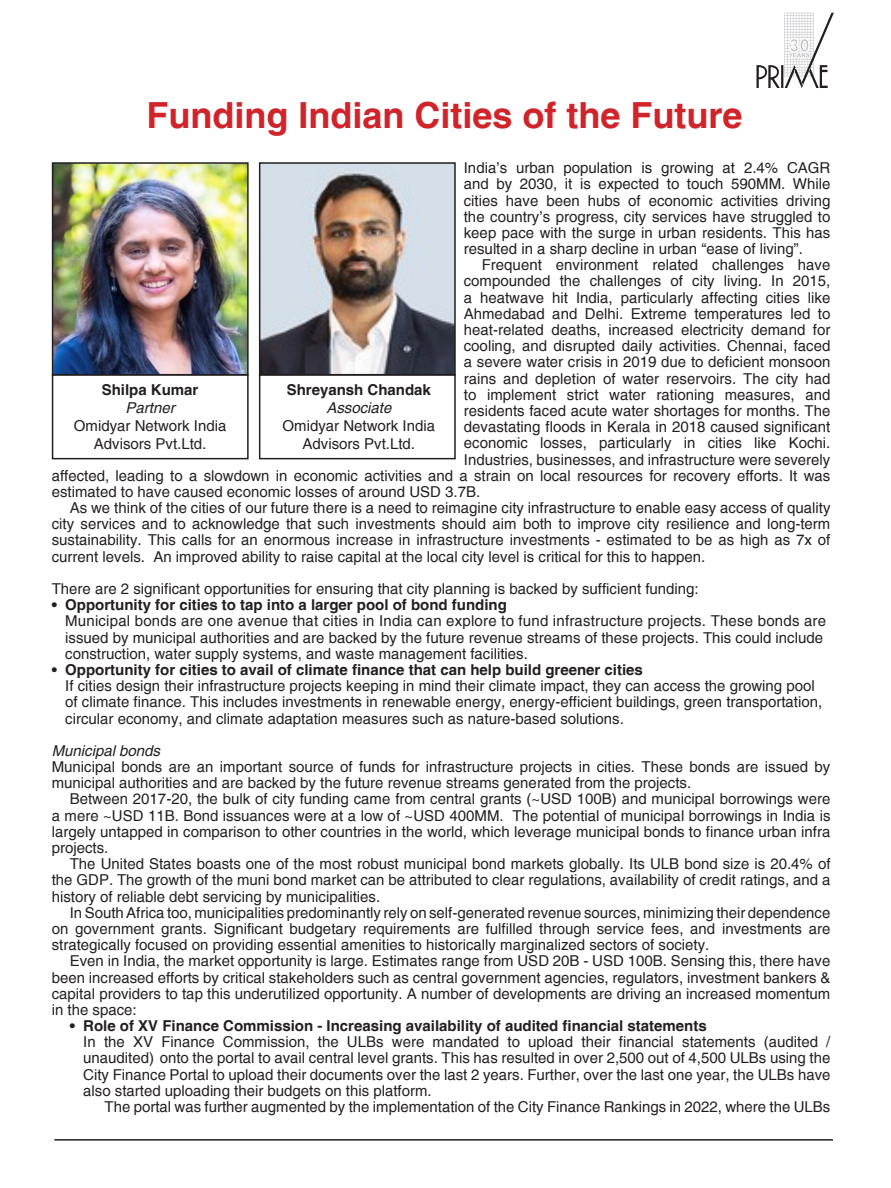
<style>
.page{position:relative;width:891px;height:1188px;background:#fff}
.page>*{position:absolute;margin:0;border:0;box-sizing:border-box;transform-origin:0 0}
.t1{font:700 36px "Helvetica";color:#d1232a}
.List_Paragraph{font:15px/16.2px "Helvetica";color:#231f20;text-align:justify}
.List_Paragraph-2{font:700 15px "Helvetica";color:#231f20}
.XYX{font:15px/18px "Helvetica";color:#231f20;text-align:center}
.XYX-2{font:700 15px "Helvetica";color:#231f20}
.XYX-3{font:italic 15px "Helvetica";color:#231f20}
.List_Paragraph-3{font:italic 15px "Helvetica";color:#231f20}
</style>
<div class="page">
<svg style="left:757px;top:13px;width:77px;height:75px"></svg>
<hr style="left:54px;top:1139px;width:779px;height:2px;background:#231f20">
<img style="left:55px;top:165px;width:191px;height:207px">
<div style="left:52px;top:162px;width:197px;height:213px;border:2px solid #231f20"></div>
<div style="left:52px;top:374px;width:197px;height:85px;border:2px solid #231f20"></div>
<img style="left:262px;top:165px;width:191px;height:207px">
<div style="left:259px;top:162px;width:197px;height:213px;border:2px solid #231f20"></div>
<div style="left:259px;top:374px;width:197px;height:85px;border:2px solid #231f20"></div>
<p class="t1" style="left:147px;top:93px;width:598px">Funding Indian Cities of the Future</p>
<p class="List_Paragraph" style="left:464px;top:160px;width:368px">India’s urban population is growing at 2.4% CAGR and by 2030, it is expected to touch 590MM. While cities have been hubs of economic activities driving the country’s progress, city services have struggled to keep pace with the surge in urban residents. This has resulted in a sharp decline in urban “ease of living”.</p>
<p class="List_Paragraph" style="left:482px;top:257px;width:350px">Frequent environment related challenges have</p>
<p class="List_Paragraph" style="left:464px;top:273px;width:368px">compounded the challenges of city living. In 2015,</p>
<p class="List_Paragraph" style="left:464px;top:289px;width:368px">a heatwave hit India, particularly affecting cities like</p>
<p class="List_Paragraph" style="left:464px;top:306px;width:368px">Ahmedabad and Delhi. Extreme temperatures led to</p>
<p class="List_Paragraph" style="left:464px;top:322px;width:368px">heat-related deaths, increased electricity demand for</p>
<p class="List_Paragraph" style="left:464px;top:338px;width:368px">cooling, and disrupted daily activities. Chennai, faced</p>
<p class="List_Paragraph" style="left:464px;top:354px;width:368px">a severe water crisis in 2019 due to deficient monsoon</p>
<p class="List_Paragraph" style="left:464px;top:370px;width:368px">rains and depletion of water reservoirs. The city had</p>
<p class="List_Paragraph" style="left:464px;top:387px;width:368px">to implement strict water rationing measures, and</p>
<p class="List_Paragraph" style="left:464px;top:403px;width:368px">residents faced acute water shortages for months. The</p>
<p class="List_Paragraph" style="left:464px;top:419px;width:368px">devastating floods in Kerala in 2018 caused significant</p>
<p class="List_Paragraph" style="left:464px;top:435px;width:368px">economic losses, particularly in cities like Kochi.</p>
<p class="List_Paragraph" style="left:464px;top:451px;width:368px">Industries, businesses, and infrastructure were severely</p>
<p class="List_Paragraph" style="left:52px;top:467px;width:780px">affected, leading to a slowdown in economic activities and a strain on local resources for recovery efforts. It was</p>
<p class="List_Paragraph" style="left:52px;top:484px;width:430px">estimated to have caused economic losses of around USD 3.7B.</p>
<p class="List_Paragraph" style="left:52px;top:500px;width:780px;text-indent:18px">As we think of the cities of our future there is a need to reimagine city infrastructure to enable easy access of quality city services and to acknowledge that such investments should aim both to improve city resilience and long-term sustainability. This calls for an enormous increase in infrastructure investments - estimated to be as high as 7x of current levels. An improved ability to raise capital at the local city level is critical for this to happen.</p>
<p class="List_Paragraph" style="left:52px;top:581px;width:648px">There are 2 significant opportunities for ensuring that city planning is backed by sufficient funding:</p>
<p class="List_Paragraph-2" style="left:52px;top:596px;width:457px">• Opportunity for cities to tap into a larger pool of bond funding</p>
<p class="List_Paragraph" style="left:65px;top:613px;width:762px;text-align:left">Municipal bonds are one avenue that cities in India can explore to fund infrastructure projects. These bonds are issued by municipal authorities and are backed by the future revenue streams of these projects. This could include construction, water supply systems, and waste management facilities.</p>
<p class="List_Paragraph-2" style="left:52px;top:661px;width:593px">• Opportunity for cities to avail of climate finance that can help build greener cities</p>
<p class="List_Paragraph" style="left:65px;top:678px;width:758px;text-align:left">If cities design their infrastructure projects keeping in mind their climate impact, they can access the growing pool of climate finance. This includes investments in renewable energy, energy-efficient buildings, green transportation, circular economy, and climate adaptation measures such as nature-based solutions.</p>
<p class="List_Paragraph-3" style="left:52px;top:742px;width:110px">Municipal bonds</p>
<p class="List_Paragraph" style="left:52px;top:759px;width:780px">Municipal bonds are an important source of funds for infrastructure projects in cities. These bonds are issued by municipal authorities and are backed by the future revenue streams generated from the projects.</p>
<p class="List_Paragraph" style="left:52px;top:791px;width:780px;text-indent:18px">Between 2017-20, the bulk of city funding came from central grants (~USD 100B) and municipal borrowings were a mere ~USD 11B. Bond issuances were at a low of ~USD 400MM. The potential of municipal borrowings in India is largely untapped in comparison to other countries in the world, which leverage municipal bonds to finance urban infra projects.</p>
<p class="List_Paragraph" style="left:52px;top:856px;width:780px;text-indent:18px">The United States boasts one of the most robust municipal bond markets globally. Its ULB bond size is 20.4% of the GDP. The growth of the muni bond market can be attributed to clear regulations, availability of credit ratings, and a history of reliable debt servicing by municipalities.</p>
<p class="List_Paragraph" style="left:52px;top:905px;width:780px;text-indent:18px">In South Africa too, municipalities predominantly rely on self-generated revenue sources, minimizing their dependence on government grants. Significant budgetary requirements are fulfilled through service fees, and investments are strategically focused on providing essential amenities to historically marginalized sectors of society.</p>
<p class="List_Paragraph" style="left:52px;top:953px;width:780px;text-indent:18px">Even in India, the market opportunity is large. Estimates range from USD 20B - USD 100B. Sensing this, there have been increased efforts by critical stakeholders such as central government agencies, regulators, investment bankers &amp; capital providers to tap this underutilized opportunity. A number of developments are driving an increased momentum in the space:</p>
<p class="List_Paragraph-2" style="left:70px;top:1017px;width:639px">• Role of XV Finance Commission - Increasing availability of audited financial statements</p>
<p class="List_Paragraph" style="left:83px;top:1034px;width:749px">In the XV Finance Commission, the ULBs were mandated to upload their financial statements (audited / unaudited) onto the portal to avail central level grants. This has resulted in over 2,500 out of 4,500 ULBs using the City Finance Portal to upload their documents over the last 2 years. Further, over the last one year, the ULBs have also started uploading their budgets on this platform.</p>
<p class="List_Paragraph" style="left:105px;top:1099px;width:727px">The portal was further augmented by the implementation of the City Finance Rankings in 2022, where the ULBs</p>
<p class="XYX-2" style="left:102px;top:380px;width:98px">Shilpa Kumar</p>
<p class="XYX-3" style="left:126px;top:399px;width:51px">Partner</p>
<p class="XYX" style="left:74px;top:417px;width:154px">Omidyar Network India<br>Advisors Pvt.Ltd.</p>
<p class="XYX-2" style="left:287px;top:380px;width:146px">Shreyansh Chandak</p>
<p class="XYX-3" style="left:326px;top:399px;width:67px">Associate</p>
<p class="XYX" style="left:283px;top:417px;width:154px">Omidyar Network India<br>Advisors Pvt.Ltd.</p>
</div>
